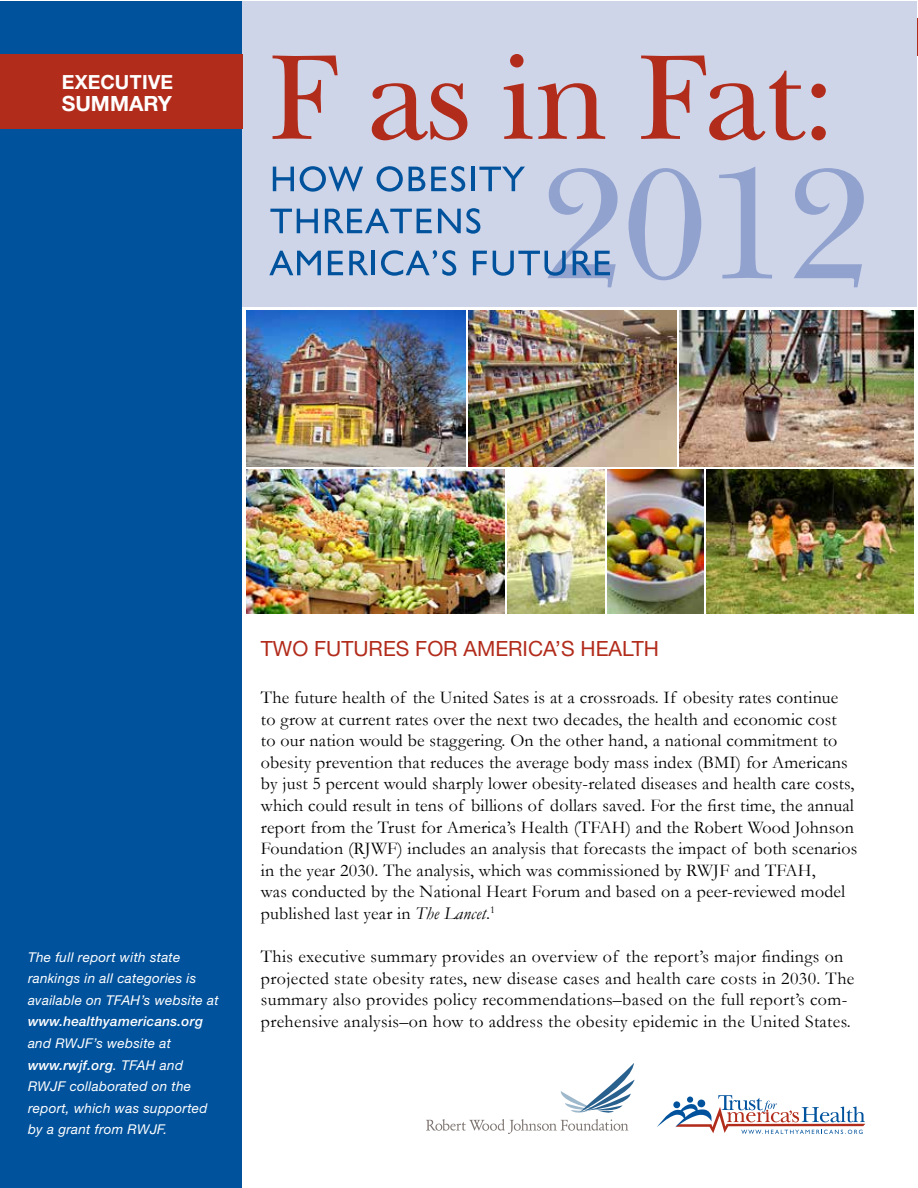
<style>
.page{position:relative;width:918px;height:1188px;background:#fff}
.page>*{position:absolute;margin:0;border:0;box-sizing:border-box;transform-origin:0 0}
.t1{font:21px "Helvetica Neue";color:#b22c1c}
.t2{font:700 21px "Helvetica Neue";color:#fff}
.t3{font:700 19.5px "Helvetica Neue";letter-spacing:.01em;color:#fff}
.t4{font:18px/21.6px "Garamond";letter-spacing:.01em;color:#000}
.t5{font:italic 13.5px/21.6px "Helvetica Neue";letter-spacing:.02em;color:#fff}
.t6{font:italic 500 13.5px "Helvetica Neue";letter-spacing:.02em;color:#fff}
.s1{font-weight:500}
.s2{font-style:italic}
</style>
<div class="page">
<div style="left:1px;top:1px;width:916px;height:306px;background:#cfd5e9"></div>
<div style="left:1px;top:1px;width:241px;height:1186px;background:#00529c"></div>
<svg style="left:426px;top:1063px;width:208px;height:71px"></svg>
<svg style="left:657px;top:1095px;width:208px;height:39px"></svg>
<svg style="left:629px;top:168px;width:72px;height:112px"></svg>
<svg style="left:719px;top:167px;width:53px;height:112px"></svg>
<svg style="left:794px;top:168px;width:70px;height:119px"></svg>
<svg style="left:273px;top:56px;width:65px;height:83px"></svg>
<svg style="left:372px;top:83px;width:95px;height:57px"></svg>
<svg style="left:504px;top:54px;width:28px;height:85px"></svg>
<svg style="left:538px;top:83px;width:67px;height:56px"></svg>
<svg style="left:641px;top:56px;width:185px;height:84px"></svg>
<svg style="left:269px;top:166px;width:349px;height:121px"></svg>
<div style="left:0;top:55px;width:242px;height:74px;background:#b22c1c"></div>
<img style="left:468px;top:311px;width:208px;height:155px">
<img style="left:607px;top:469px;width:97px;height:145px">
<img style="left:508px;top:469px;width:96px;height:145px">
<img style="left:247px;top:311px;width:218px;height:155px">
<img style="left:246px;top:469px;width:259px;height:145px">
<img style="left:679px;top:311px;width:234px;height:155px">
<img style="left:707px;top:469px;width:206px;height:145px">
<p class="t3" style="left:62px;top:70px;width:113px">EXECUTIVE</p>
<p class="t2" style="left:62px;top:90px;width:112px">SUMMARY</p>
<p class="t5" style="left:28px;top:946px;width:192px">The full report with state rankings in all categories is available on TFAH’s website at</p>
<p class="t6" style="left:28px;top:1014px;width:177px">www.healthyamericans.org</p>
<p class="t5" style="left:28px;top:1032px;width:181px">and RWJF’s website at <span class="s1">www.rwjf.org</span>. TFAH and<br>RWJF collaborated on the report, which was supported by a grant from RWJF.</p>
<p class="t1" style="left:261px;top:636px;width:385px">TWO FUTURES FOR AMERICA’S HEALTH</p>
<p class="t4" style="left:261px;top:686px;width:598px">The future health of the United Sates is at a crossroads. If obesity rates continue to grow at current rates over the next two decades, the health and economic cost<br>to our nation would be staggering. On the other hand, a national commitment to obesity prevention that reduces the average body mass index (BMI) for Americans by just 5 percent would sharply lower obesity-related diseases and health care costs, which could result in tens of billions of dollars saved. For the first time, the annual report from the Trust for America’s Health (TFAH) and the Robert Wood Johnson Foundation (RJWF) includes an analysis that forecasts the impact of both scenarios in the year 2030. The analysis, which was commissioned by RWJF and TFAH,<br>was conducted by the National Heart Forum and based on a peer-reviewed model published last year in <span class="s2">The Lancet</span>.<sup>1</sup></p>
<p class="t4" style="left:261px;top:945px;width:595px">This executive summary provides an overview of the report’s major findings on projected state obesity rates, new disease cases and health care costs in 2030. The summary also provides policy recommendations–based on the full report’s com&shy;prehensive analysis–on how to address the obesity epidemic in the United States.</p>
</div>
